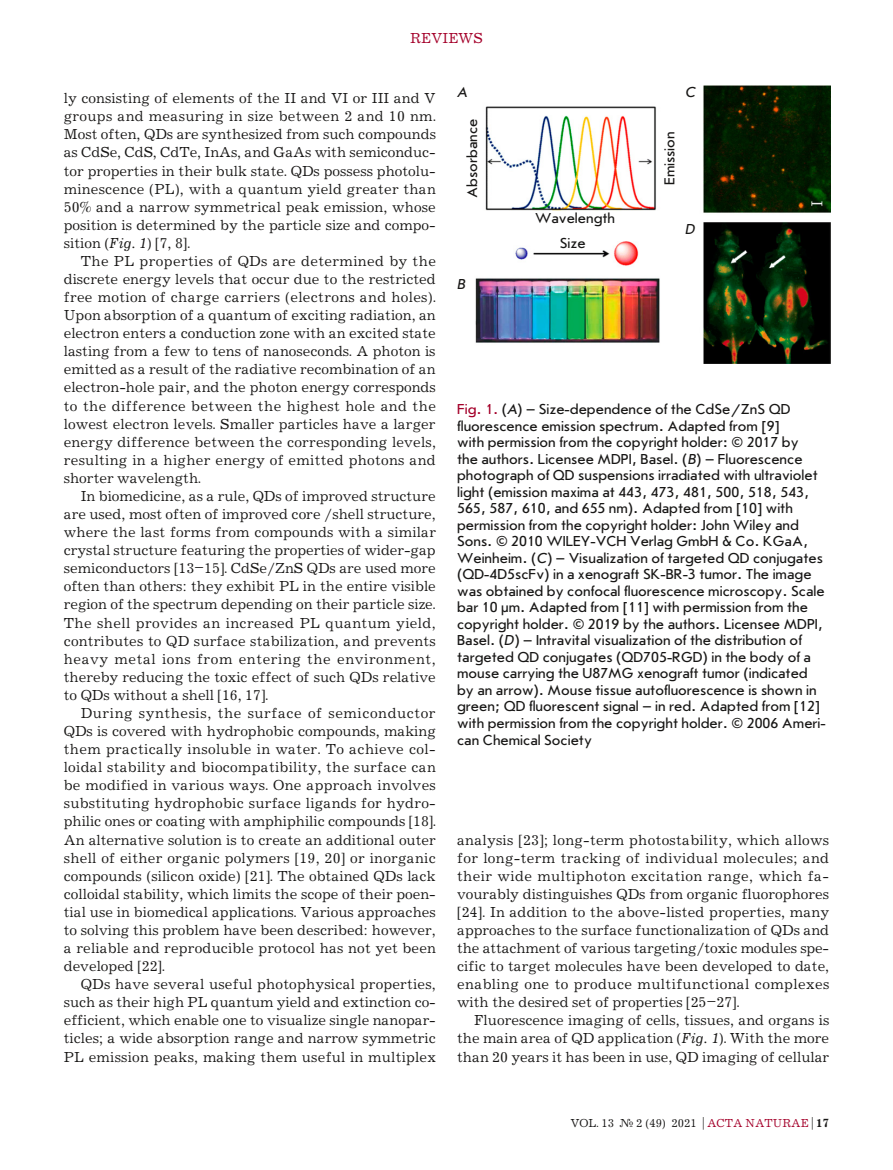
<style>
.page{position:relative;width:893px;height:1170px;background:#fff}
.page>*{position:absolute;margin:0;border:0;box-sizing:border-box;transform-origin:0 0}
.Текст{font:15px/18px "Journal C";color:#181716;text-align:justify}
.Подпись_Фото{font:15px/16.5px "Journal Sans C";color:#181716}
.Текст_без_Отступа{font:15px/18px "Journal C";color:#181716;text-align:justify}
.t1{font:15px "Journal C";color:#a4002a}
.Подпись_Фото-2{font:italic 15px "Journal Sans C";color:#181716}
.t2{font:12px "Journal C";color:#181716}
.s1{font-style:italic}
.s2{color:#a4002a}
.s3{font-weight:700}
</style>
<div class="page">
<img style="left:475px;top:85px;width:355px;height:278px">
<p class="t1" style="left:410px;top:31px;width:74px">REVIEWS</p>
<p class="Текст_без_Отступа" style="left:64px;top:90px;width:374px">ly consisting of elements of the II and VI or III and V groups and measuring in size between 2 and 10 nm.<br>Most often, QDs are synthesized from such compounds as CdSe, CdS, CdTe, InAs, and GaAs with semiconduc&shy;tor properties in their bulk state. QDs possess photolu&shy;minescence (PL), with a quantum yield greater than 50% and a narrow symmetrical peak emission, whose position is determined by the particle size and compo&shy;sition (<span class="s1">Fig. 1</span>) [7, 8].</p>
<p class="Текст" style="left:64px;top:252px;width:374px;text-indent:17px">The PL properties of QDs are determined by the discrete energy levels that occur due to the restricted free motion of charge carriers (electrons and holes).<br>Upon absorption of a quantum of exciting radiation, an electron enters a conduction zone with an excited state lasting from a few to tens of nanoseconds. A photon is emitted as a result of the radiative recombination of an electron-hole pair, and the photon energy corresponds to the difference between the highest hole and the lowest electron levels. Smaller particles have a larger energy difference between the corresponding levels, resulting in a higher energy of emitted photons and shorter wavelength.</p>
<p class="Текст" style="left:64px;top:487px;width:374px;text-indent:17px">In biomedicine, as a rule, QDs of improved structure are used, most often of improved core /shell structure, where the last forms from compounds with a similar crystal structure featuring the properties of wider-gap semiconductors [13–15]. CdSe/ZnS QDs are used more often than others: they exhibit PL in the entire visible region of the spectrum depending on their particle size.<br>The shell provides an increased PL quantum yield, contributes to QD surface stabilization, and prevents heavy metal ions from entering the environment, thereby reducing the toxic effect of such QDs relative to QDs without a shell [16, 17].</p>
<p class="Текст" style="left:64px;top:704px;width:374px;text-indent:17px">During synthesis, the surface of semiconductor QDs is covered with hydrophobic compounds, making them practically insoluble in water. To achieve col&shy;loidal stability and biocompatibility, the surface can be modified in various ways. One approach involves substituting hydrophobic surface ligands for hydro&shy;philic ones or coating with amphiphilic compounds [18].<br>An alternative solution is to create an additional outer shell of either organic polymers [19, 20] or inorganic compounds (silicon oxide) [21]. The obtained QDs lack colloidal stability, which limits the scope of their poen&shy;tial use in biomedical applications. Various approaches to solving this problem have been described: however, a reliable and reproducible protocol has not yet been developed [22].</p>
<p class="Текст" style="left:64px;top:975px;width:374px;text-indent:17px">QDs have several useful photophysical properties, such as their high PL quantum yield and extinction co&shy;efficient, which enable one to visualize single nanopar&shy;ticles; a wide absorption range and narrow symmetric PL emission peaks, making them useful in multiplex</p>
<p class="Подпись_Фото-2" style="left:457px;top:84px;width:11px">А</p>
<p class="Подпись_Фото" style="left:464px;top:198px;width:80px;rotate:-90deg">Absorbance</p>
<p class="Подпись_Фото-2" style="left:457px;top:276px;width:10px">B</p>
<p class="Подпись_Фото" style="left:535px;top:210px;width:82px">Wavelength</p>
<p class="Подпись_Фото" style="left:560px;top:235px;width:27px">Size</p>
<p class="Подпись_Фото-2" style="left:685px;top:84px;width:12px">C</p>
<p class="Подпись_Фото" style="left:662px;top:185px;width:55px;rotate:-90deg">Emission</p>
<p class="Подпись_Фото-2" style="left:685px;top:221px;width:12px">D</p>
<p class="Подпись_Фото" style="left:457px;top:401px;width:370px"><span class="s2">Fig. 1.</span> (<span class="s1">A</span>) – Size-dependence of the CdSe/ZnS QD fluorescence emission spectrum. Adapted from [9]<br>with permission from the copyright holder: © 2017 by<br>the authors. Licensee MDPI, Basel. (<span class="s1">B</span>) – Fluorescence photograph of QD suspensions irradiated with ultraviolet light (emission maxima at 443, 473, 481, 500, 518, 543, 565, 587, 610, and 655 nm). Adapted from [10] with permission from the copyright holder: John Wiley and Sons. © 2010 WILEY-VCH Verlag GmbH &amp; Co. KGaA, Weinheim. (<span class="s1">C</span>) – Visualization of targeted QD conjugates (QD-4D5scFv) in a xenograft SK-BR-3 tumor. The image was obtained by confocal fluorescence microscopy. Scale bar 10 μm. Adapted from [11] with permission from the copyright holder. © 2019 by the authors. Licensee MDPI, Basel. (<span class="s1">D</span>) – Intravital visualization of the distribution of targeted QD conjugates (QD705-RGD) in the body of a mouse carrying the U87MG xenograft tumor (indicated by an arrow). Mouse tissue autofluorescence is shown in green; QD fluorescent signal – in red. Adapted from [12] with permission from the copyright holder. © 2006 Ameri&shy;can Chemical Society</p>
<p class="Текст" style="left:457px;top:831px;width:374px">analysis [23]; long-term photostability, which allows for long-term tracking of individual molecules; and their wide multiphoton excitation range, which fa&shy;vourably distinguishes QDs from organic fluorophores [24]. In addition to the above-listed properties, many approaches to the surface functionalization of QDs and the attachment of various targeting/toxic modules spe&shy;cific to target molecules have been developed to date, enabling one to produce multifunctional complexes with the desired set of properties [25–27].</p>
<p class="Текст" style="left:457px;top:1011px;width:374px;text-indent:17px">Fluorescence imaging of cells, tissues, and organs is the main area of QD application (<span class="s1">Fig. 1</span>). With the more than 20 years it has been in use, QD imaging of cellular</p>
<p class="t2" style="left:570px;top:1116px;width:260px">VOL. 13 № 2 (49) 2021 | <span class="s2">ACTA NATURAE</span> | <span class="s3">17</span></p>
</div>
